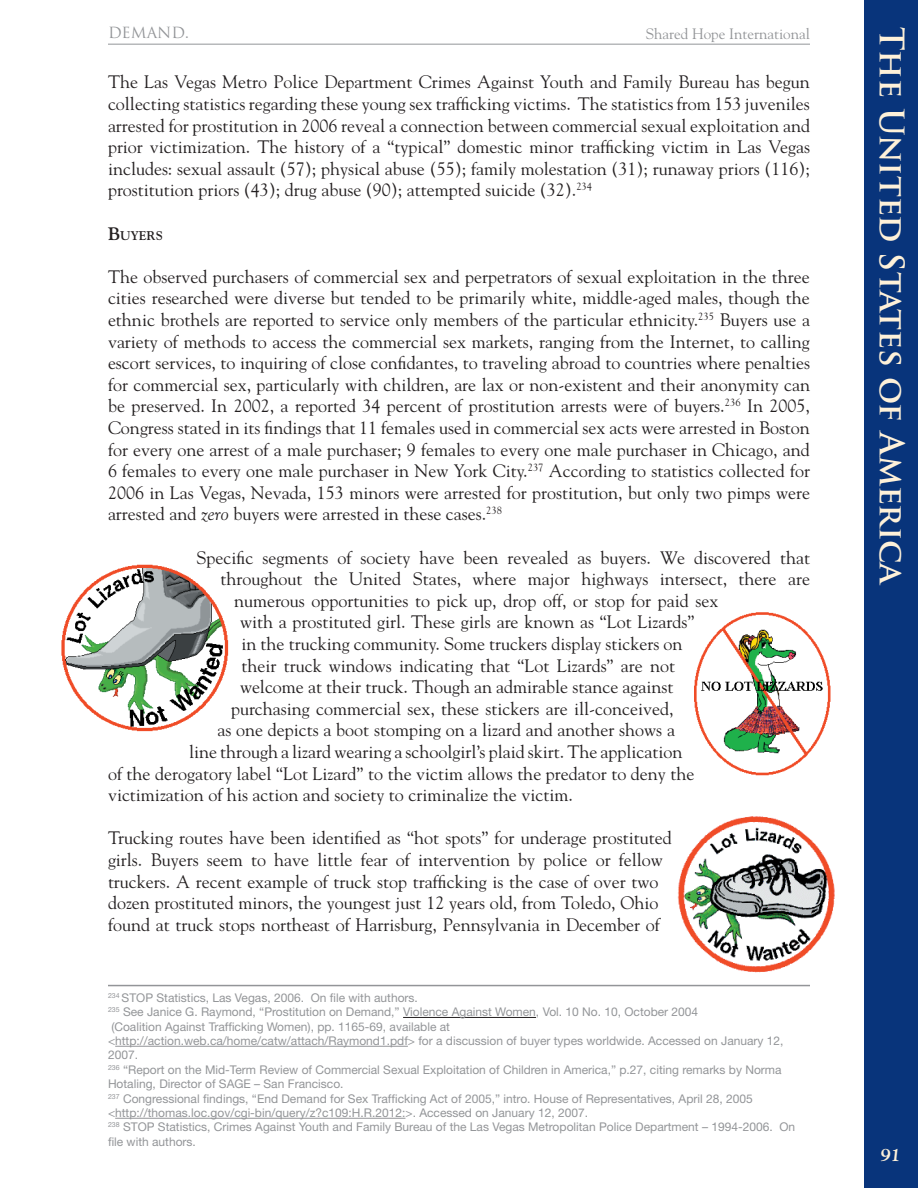
<style>
.page{position:relative;width:918px;height:1188px;background:#fff}
.page>*{position:absolute;margin:0;border:0;box-sizing:border-box;transform-origin:0 0}
.t1{font:700 33px "Trajan Pro";color:#fef1d9}
.t2{font:18px/21.6px "Goudy";color:#231f20;text-align:justify}
.t3{font:italic 700 18px "Goudy";color:#fef1d9}
.t4{font:15px "Goudy";color:#939598}
.t5{font:15px "Trajan Pro";color:#939598}
.t6{font:700 12.6px "Goudy";color:#231f20}
.t7{font:12px/14.4px "Helvetica Neue";color:#939598}
.s1{font-size:18px}
.s2{font-style:italic}
</style>
<div class="page">
<hr style="left:108px;top:44px;width:702px;height:1px;background:#939598">
<div style="left:864px;top:0;width:54px;height:1188px;background:#08347b"></div>
<img style="left:58px;top:562px;width:172px;height:173px;border-radius:50%">
<img style="left:673px;top:810px;width:166px;height:166px;border-radius:50%">
<img style="left:688px;top:609px;width:146px;height:171px;border-radius:50%">
<hr style="left:108px;top:985px;width:702px;height:1px;background:#939598">
<hr style="left:403px;top:1017px;width:133px;height:1px;background:#231f20">
<hr style="left:115px;top:1046px;width:293px;height:1px;background:#939598">
<hr style="left:115px;top:1118px;width:290px;height:1px;background:#939598">
<p class="t5" style="left:108px;top:23px;width:83px">DEMAND.</p>
<p class="t4" style="left:646px;top:24px;width:166px">Shared Hope International</p>
<h1 class="t1" style="left:912px;top:27px;width:562px;rotate:90deg">The United States of America</h1>
<p class="t2" style="left:108px;top:71px;width:704px">The Las Vegas Metro Police Department Crimes Against Youth and Family Bureau has begun collecting statistics regarding these young sex trafficking victims. The statistics from 153 juveniles arrested for prostitution in 2006 reveal a connection between commercial sexual exploitation and prior victimization. The history of a “typical” domestic minor trafficking victim in Las Vegas includes: sexual assault (57); physical abuse (55); family molestation (31); runaway priors (116); prostitution priors (43); drug abuse (90); attempted suicide (32).<sup>234</sup></p>
<p class="t6" style="left:108px;top:228px;width:55px"><span class="s1">B</span>UYERS</p>
<p class="t2" style="left:108px;top:265px;width:704px">The observed purchasers of commercial sex and perpetrators of sexual exploitation in the three cities researched were diverse but tended to be primarily white, middle-aged males, though the ethnic brothels are reported to service only members of the particular ethnicity.<sup>235</sup> Buyers use a variety of methods to access the commercial sex markets, ranging from the Internet, to calling escort services, to inquiring of close confidantes, to traveling abroad to countries where penalties for commercial sex, particularly with children, are lax or non-existent and their anonymity can be preserved. In 2002, a reported 34 percent of prostitution arrests were of buyers.<sup>236</sup> In 2005, Congress stated in its findings that 11 females used in commercial sex acts were arrested in Boston for every one arrest of a male purchaser; 9 females to every one male purchaser in Chicago, and 6 females to every one male purchaser in New York City.<sup>237</sup> According to statistics collected for 2006 in Las Vegas, Nevada, 153 minors were arrested for prostitution, but only two pimps were arrested and <span class="s2">zero</span> buyers were arrested in these cases.<sup>238</sup></p>
<p class="t2" style="left:196px;top:546px;width:615px">Specific segments of society have been revealed as buyers. We discovered that</p>
<p class="t2" style="left:220px;top:568px;width:591px">throughout the United States, where major highways intersect, there are</p>
<p class="t2" style="left:234px;top:589px;width:486px">numerous opportunities to pick up, drop off, or stop for paid sex</p>
<p class="t2" style="left:240px;top:611px;width:456px">with a prostituted girl. These girls are known as “Lot Lizards”</p>
<p class="t2" style="left:242px;top:632px;width:443px">in the trucking community. Some truckers display stickers on</p>
<p class="t2" style="left:242px;top:654px;width:435px">their truck windows indicating that “Lot Lizards” are not</p>
<p class="t2" style="left:240px;top:676px;width:435px">welcome at their truck. Though an admirable stance against</p>
<p class="t2" style="left:231px;top:697px;width:444px">purchasing commercial sex, these stickers are ill-conceived,</p>
<p class="t2" style="left:218px;top:719px;width:459px">as one depicts a boot stomping on a lizard and another shows a</p>
<p class="t2" style="left:189px;top:740px;width:495px">line through a lizard wearing a schoolgirl’s plaid skirt. The application</p>
<p class="t2" style="left:108px;top:762px;width:588px">of the derogatory label “Lot Lizard” to the victim allows the predator to deny the</p>
<p class="t2" style="left:108px;top:784px;width:466px">victimization of his action and society to criminalize the victim.</p>
<p class="t2" style="left:108px;top:827px;width:565px;text-align:left">Trucking routes have been identified as “hot spots” for underage prostituted girls. Buyers seem to have little fear of intervention by police or fellow truckers. A recent example of truck stop trafficking is the case of over two dozen prostituted minors, the youngest just 12 years old, from Toledo, Ohio found at truck stops northeast of Harrisburg, Pennsylvania in December of</p>
<p class="t7" style="left:108px;top:990px;width:689px"><sup>234</sup> STOP Statistics, Las Vegas, 2006. On file with authors.<br><sup>235</sup> See Janice G. Raymond, “Prostitution on Demand,” Violence Against Women, Vol. 10 No. 10, October 2004<br>(Coalition Against Trafficking Women), pp. 1165-69, available at<br>&lt;http://action.web.ca/home/catw/attach/Raymond1.pdf&gt; for a discussion of buyer types worldwide. Accessed on January 12, 2007.<br><sup>236</sup> “Report on the Mid-Term Review of Commercial Sexual Exploitation of Children in America,” p.27, citing remarks by Norma Hotaling, Director of SAGE – San Francisco.<br><sup>237</sup> Congressional findings, “End Demand for Sex Trafficking Act of 2005,” intro. House of Representatives, April 28, 2005 &lt;http://thomas.loc.gov/cgi-bin/query/z?c109:H.R.2012:&gt;. Accessed on January 12, 2007.<br><sup>238</sup> STOP Statistics, Crimes Against Youth and Family Bureau of the Las Vegas Metropolitan Police Department – 1994-2006. On file with authors.</p>
<p class="t3" style="left:881px;top:1144px;width:22px">91</p>
</div>
